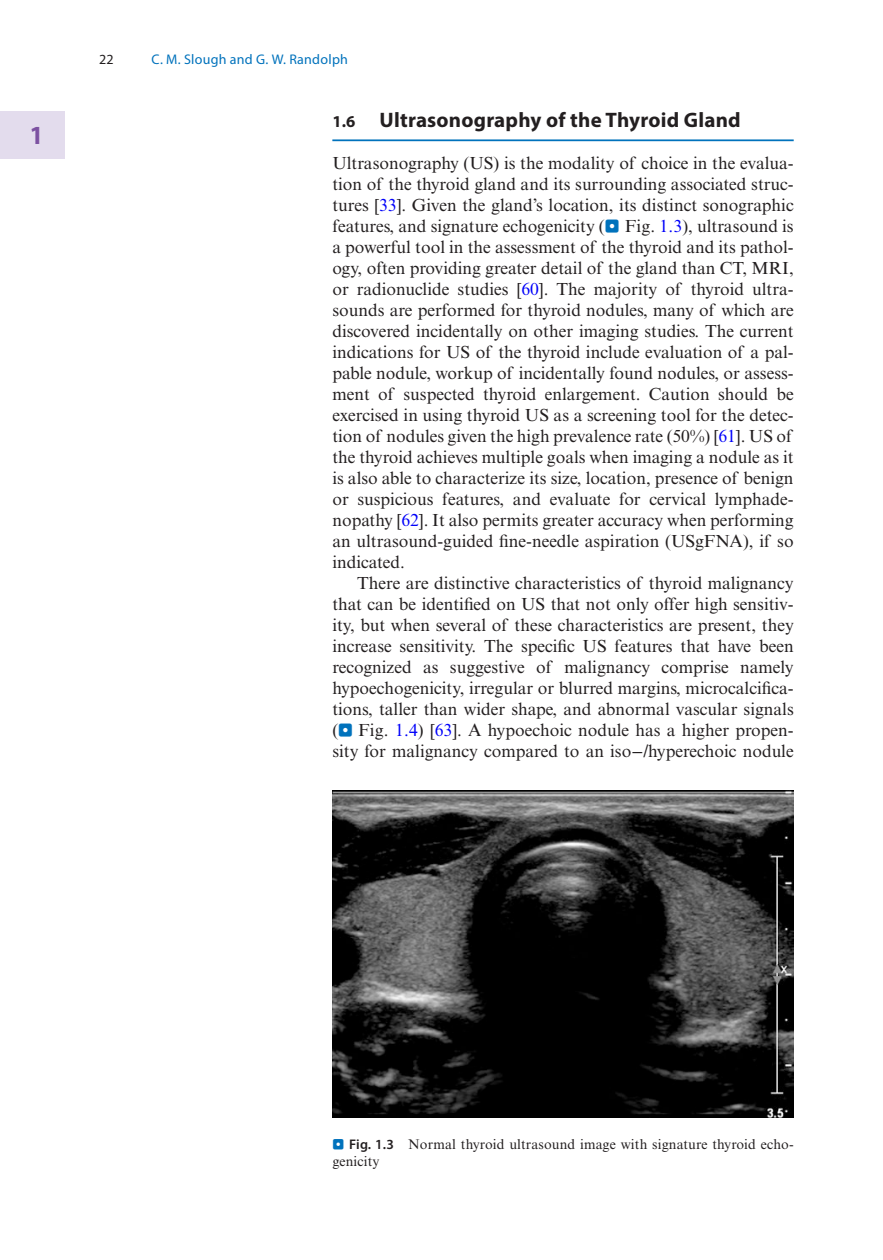
<style>
.page{position:relative;width:883px;height:1260px;background:#fff}
.page>*{position:absolute;margin:0;border:0;box-sizing:border-box;transform-origin:0 0}
.t1{font:700 semi-condensed 26.25px "Myriad Pro";color:#7c51a1}
.t2{font:700 21px "Myriad Pro";letter-spacing:.01em;color:#231f20}
.t3{font:17.5px/21px "Times New Roman MT Std";color:#231f20;text-align:justify}
.t4{font:14px/17.5px "Times New Roman MT Std";letter-spacing:.01em;color:#231f20}
.t5{font:14px "Myriad Pro Regular 2";letter-spacing:.02em;color:#0072bc}
.t6{font:14px "Myriad Pro";color:#231f20}
.s1{font-size:16.62px}
.s2{color:#0000fa}
.s3{font-family:"Blik Buttons";color:#0072bc}
.s4{font-family:"STIX General"}
.s5{font-family:"Myriad Pro";font-weight:600}
</style>
<div class="page">
<div style="left:0;top:111px;width:64px;height:47px;background:#e3dced"></div>
<hr style="left:332px;top:139px;width:462px;height:2px;background:#0072bc">
<img style="left:333px;top:791px;width:460px;height:327px">
<h1 class="t1" style="left:30px;top:119px;width:15px">1</h1>
<p class="t6" style="left:99px;top:51px;width:16px">22</p>
<p class="t5" style="left:151px;top:51px;width:198px">C. M. Slough and G. W. Randolph</p>
<p class="t2" style="left:332px;top:106px;width:410px"><span class="s1">1.6</span> Ultrasonography of the Thyroid Gland</p>
<p class="t3" style="left:332px;top:153px;width:463px">Ultrasonography (US) is the modality of choice in the evalua&shy;tion of the thyroid gland and its surrounding associated struc&shy;tures [<span class="s2">33</span>]. Given the gland’s location, its distinct sonographic features, and signature echogenicity (<span class="s3">.</span> Fig. <span class="s2">1.3</span>), ultrasound is a powerful tool in the assessment of the thyroid and its pathol&shy;ogy, often providing greater detail of the gland than CT, MRI, or radionuclide studies [<span class="s2">60</span>]. The majority of thyroid ultra&shy;sounds are performed for thyroid nodules, many of which are discovered incidentally on other imaging studies. The current indications for US of the thyroid include evaluation of a pal&shy;pable nodule, workup of incidentally found nodules, or assess&shy;ment of suspected thyroid enlargement. Caution should be exercised in using thyroid US as a screening tool for the detec&shy;tion of nodules given the high prevalence rate (50%) [<span class="s2">61</span>]. US of the thyroid achieves multiple goals when imaging a nodule as it is also able to characterize its size, location, presence of benign or suspicious features, and evaluate for cervical lymphade&shy;nopathy [<span class="s2">62</span>]. It also permits greater accuracy when performing an ultrasound-guided fine-needle aspiration (USgFNA), if so indicated.</p>
<p class="t3" style="left:332px;top:573px;width:463px;text-indent:25px">There are distinctive characteristics of thyroid malignancy that can be identified on US that not only offer high sensitiv&shy;ity, but when several of these characteristics are present, they increase sensitivity. The specific US features that have been recognized as suggestive of malignancy comprise namely hypoechogenicity, irregular or blurred margins, microcalcifica&shy;tions, taller than wider shape, and abnormal vascular signals (<span class="s3">.</span> Fig. <span class="s2">1.4</span>) [<span class="s2">63</span>]. A hypoechoic nodule has a higher propen&shy;sity for malignancy compared to an iso<span class="s4">−</span>/hyperechoic nodule</p>
<p class="t4" style="left:332px;top:1135px;width:463px"><span class="s3">..</span> <span class="s5">Fig. 1.3</span> Normal thyroid ultrasound image with signature thyroid echo&shy;genicity</p>
</div>
